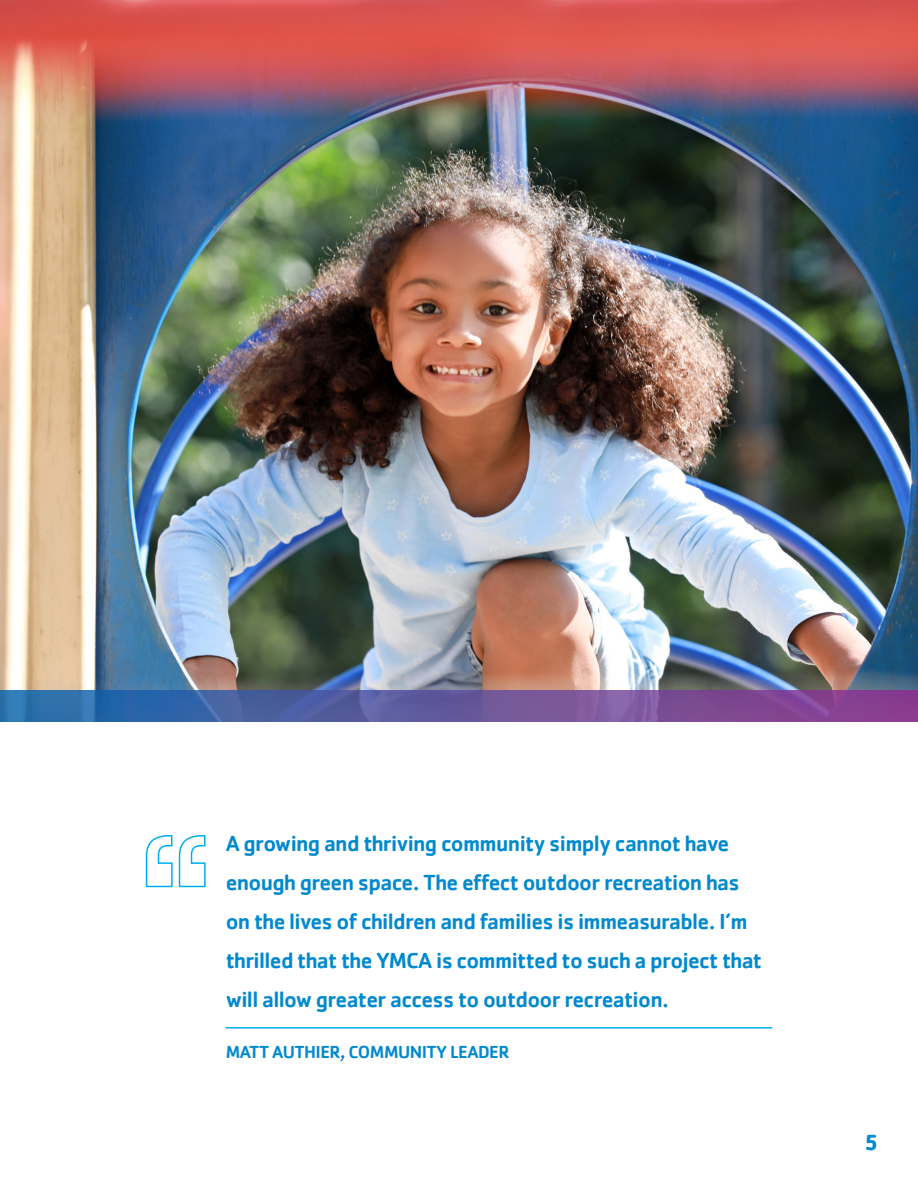
<style>
.page{position:relative;width:918px;height:1188px;background:#fff}
.page>*{position:absolute;margin:0;border:0;box-sizing:border-box;transform-origin:0 0}
.t1{font:500 22.5px/39px "Cachet";letter-spacing:-.03em;color:#0089cf}
.t2{font:700 22.5px "Cachet";color:#0089cf}
.t3{font:500 18px "Cachet";letter-spacing:-.03em;color:#0089cf}
</style>
<div class="page">
<img style="left:0;top:0;width:918px;height:691px">
<svg style="left:145px;top:835px;width:61px;height:53px"></svg>
<hr style="left:226px;top:1027px;width:546px;height:2px;background:#00aeef">
<svg style="left:0;top:691px;width:918px;height:31px;background:#60589d"></svg>
<p class="t1" style="left:226px;top:823px;width:538px">A growing and thriving community simply cannot have enough green space. The effect outdoor recreation has on the lives of children and families is immeasurable. I’m thrilled that the YMCA is committed to such a project that will allow greater access to outdoor recreation.</p>
<p class="t3" style="left:226px;top:1041px;width:285px">MATT AUTHIER, COMMUNITY LEADER</p>
<p class="t2" style="left:864px;top:1128px;width:16px">5</p>
</div>
